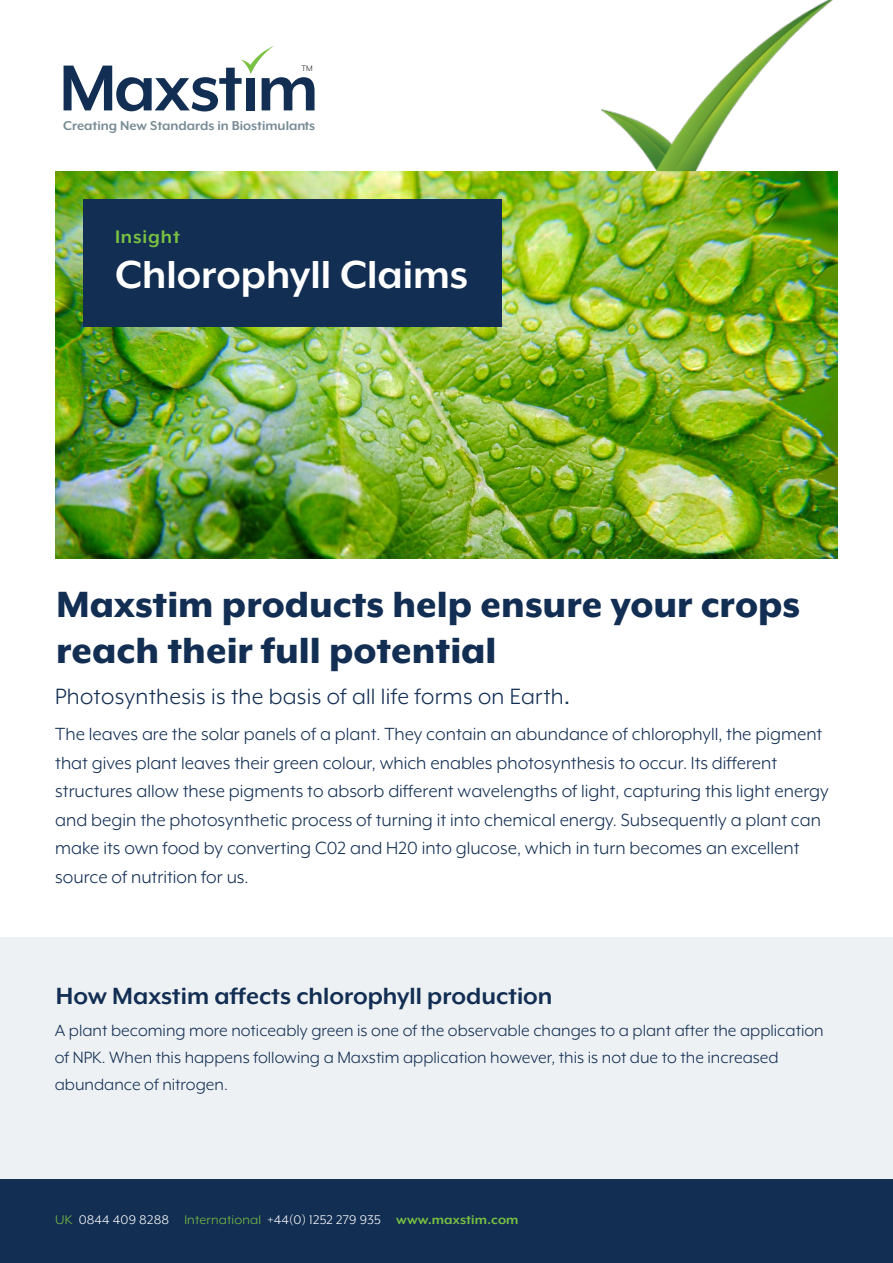
<style>
.page{position:relative;width:893px;height:1263px;background:#fff}
.page>*{position:absolute;margin:0;border:0;box-sizing:border-box;transform-origin:0 0}
.t1{font:700 45px "Mr Eaves XL Mod OT";color:#fff}
.t2{font:800 42px/46.5px "Mr Eaves XL Mod OT";color:#122e53}
.t3{font:700 27px "Mr Eaves XL Mod OT";color:#122e53}
.t4{font:25.5px "Mr Eaves XL Mod OT";letter-spacing:.01em;color:#122e53}
.t5{font:700 21px "Mr Eaves XL Mod OT";letter-spacing:.04em;color:#79c142}
.t6{font:20.25px/28.5px "Mr Eaves XL Mod OT";color:#122e53}
.t7{font:18.75px/27px "Mr Eaves XL Mod OT";color:#122e53}
.t8{font:700 14.85px "Mr Eaves XL Mod OT";color:#788b95}
.t9{font:14.4px "Mr Eaves XL Mod OT";letter-spacing:.01em;color:#fff;scale:1.04 1}
.t10{font:9.15px "Mr Eaves XL Mod OT";color:#231f20}
.s1{font-style:inherit}
.s2{color:#79c142}
.s3{color:#231f20}
.s4{font-weight:700;color:#79c142}
</style>
<div class="page">
<div style="left:0;top:938px;width:893px;height:241px;background:#eef1f3"></div>
<img style="left:55px;top:171px;width:783px;height:387px">
<div style="left:0;top:1179px;width:893px;height:84px;background:#122e53"></div>
<svg style="left:64px;top:46px;width:251px;height:65px"></svg>
<img style="left:600px;top:0;width:233px;height:171px">
<div style="left:83px;top:199px;width:419px;height:127px;background:#122e53"></div>
<p class="t10" style="left:302px;top:64px;width:13px">TM</p>
<p class="t8" style="left:63px;top:118px;width:254px">Creating New Standards in Biostimulants</p>
<p class="t5" style="left:115px;top:226px;width:66px">Insight</p>
<p class="t1" style="left:115px;top:252px;width:355px">Chlorophyll Claims</p>
<p class="t2" style="left:56px;top:581px;width:745px">Maxstim products help ensure your crops reach their full potential</p>
<p class="t4" style="left:55px;top:684px;width:516px">Photosynthesis is the basis of all life forms on Earth<span class="s1">.</span></p>
<p class="t6" style="left:55px;top:720px;width:775px">The leaves are the solar panels of a plant. They contain an abundance of chlorophyll, the pigment that gives plant leaves their green colour, which enables photosynthesis to occur. Its different structures allow these pigments to absorb different wavelengths of light, capturing this light energy and begin the photosynthetic process of turning it into chemical energy. Subsequently a plant can make its own food by converting C02 and H20 into glucose, which in turn becomes an excellent source of nutrition for us.</p>
<p class="t3" style="left:56px;top:982px;width:498px">How Maxstim affects chlorophyll production</p>
<p class="t7" style="left:55px;top:1017px;width:770px">A plant becoming more noticeably green is one of the observable changes to a plant after the application of NPK. When this happens following a Maxstim application however, this is not due to the increased abundance of nitrogen.</p>
<p class="t9" style="left:55px;top:1212px;width:447px"><span class="s2">UK</span><span class="s3">:</span> 0844 409 8288 <span class="s2">International</span><span class="s3">:</span> +44(0) 1252 279 935 <span class="s4">www.maxstim.com</span></p>
</div>
